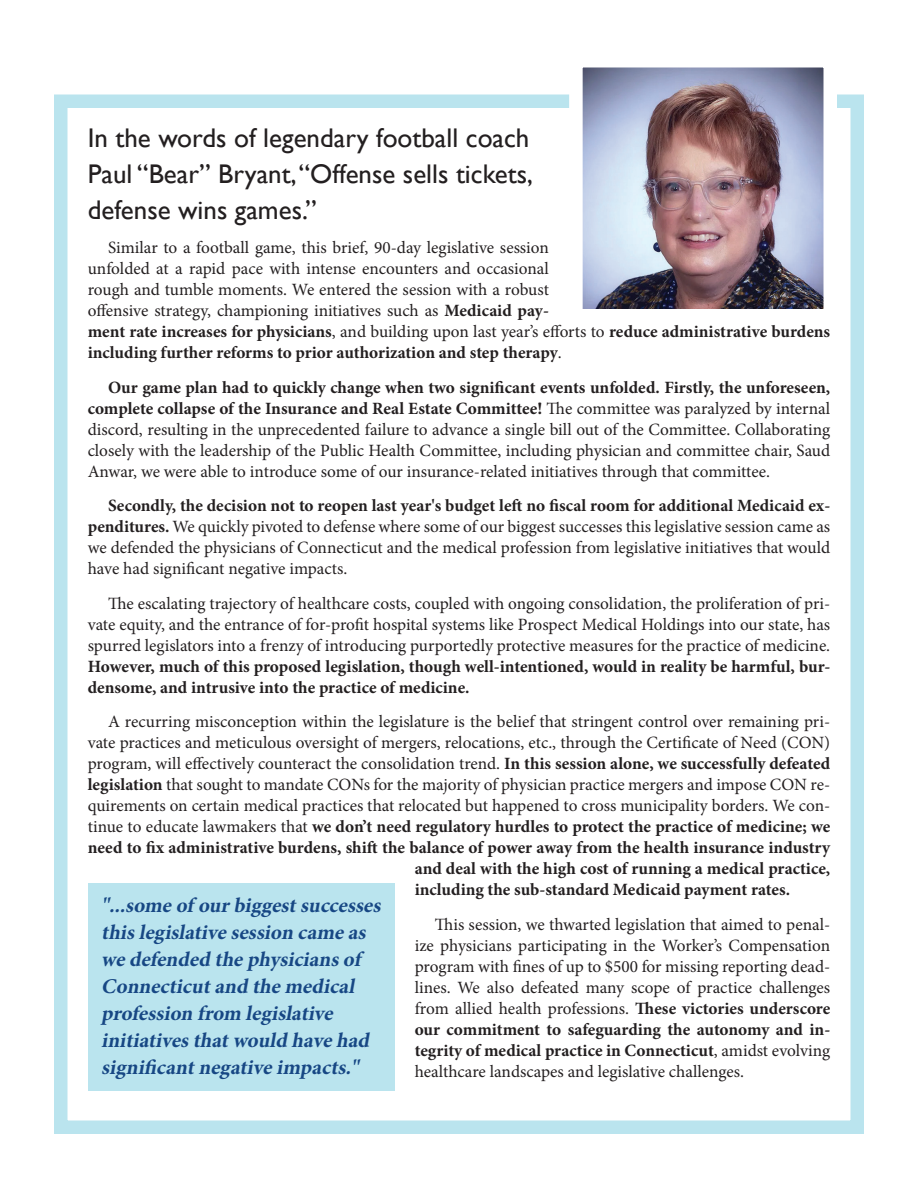
<style>
.page{position:relative;width:918px;height:1188px;background:#fff}
.page>*{position:absolute;margin:0;border:0;box-sizing:border-box;transform-origin:0 0}
.t1{font:27px/36px "Gill Sans";color:#231f20}
.t2{font:italic 700 21px/27px "Minion Pro";color:#174784}
.t3{font:17.25px/21px "Minion Pro";color:#231f20;text-align:justify}
.t4{font:700 17.25px "Minion Pro";color:#231f20}
.s1{font-weight:700}
.s2{font-weight:400}
</style>
<div class="page">
<div style="left:54px;top:94px;width:810px;height:1040px;border:14px solid #bae4ee"></div>
<img style="left:584px;top:69px;width:238px;height:240px">
<div style="left:88px;top:883px;width:306px;height:208px;background:#bae4ee"></div>
<p class="t1" style="left:88px;top:120px;width:447px">In the words of legendary football coach<br>Paul “Bear” Bryant, “Offense sells tickets, defense wins games.”</p>
<p class="t3" style="left:88px;top:237px;width:744px;text-align:left;text-indent:20px">Similar to a football game, this brief, 90-day legislative session<br>unfolded at a rapid pace with intense encounters and occasional<br>rough and tumble moments. We entered the session with a robust<br>offensive strategy, championing initiatives such as <span class="s1">Medicaid pay-<br>ment rate increases for physicians</span>, and building upon last year’s efforts to <span class="s1">reduce administrative burdens including further reforms to prior authorization and step therapy</span>.</p>
<p class="t3" style="left:88px;top:377px;width:744px;text-indent:20px"><span class="s1">Our game plan had to quickly change when two significant events unfolded. Firstly, the unforeseen, complete collapse of the Insurance and Real Estate Committee!</span> The committee was paralyzed by internal discord, resulting in the unprecedented failure to advance a single bill out of the Committee. Collaborating closely with the leadership of the Public Health Committee, including physician and committee chair, Saud Anwar, we were able to introduce some of our insurance-related initiatives through that committee.</p>
<p class="t3" style="left:88px;top:495px;width:744px;text-indent:20px"><span class="s1">Secondly, the decision not to reopen last year's budget left no fiscal room for additional Medicaid ex&shy;penditures.</span> We quickly pivoted to defense where some of our biggest successes this legislative session came as we defended the physicians of Connecticut and the medical profession from legislative initiatives that would have had significant negative impacts.</p>
<p class="t3" style="left:88px;top:593px;width:744px;text-indent:20px">The escalating trajectory of healthcare costs, coupled with ongoing consolidation, the proliferation of pri&shy;vate equity, and the entrance of for-profit hospital systems like Prospect Medical Holdings into our state, has spurred legislators into a frenzy of introducing purportedly protective measures for the practice of medicine.<br><span class="s1">However, much of this proposed legislation, though well-intentioned, would in reality be harmful, bur&shy;densome, and intrusive into the practice of medicine.</span></p>
<p class="t3" style="left:108px;top:711px;width:724px">A recurring misconception within the legislature is the belief that stringent control over remaining pri-</p>
<p class="t3" style="left:88px;top:732px;width:744px">vate practices and meticulous oversight of mergers, relocations, etc., through the Certificate of Need (CON)</p>
<p class="t3" style="left:88px;top:753px;width:744px">program, will effectively counteract the consolidation trend. <span class="s1">In this session alone, we successfully defeated</span></p>
<p class="t3" style="left:88px;top:774px;width:744px"><span class="s1">legislation</span> that sought to mandate CONs for the majority of physician practice mergers and impose CON re-</p>
<p class="t3" style="left:88px;top:795px;width:744px">quirements on certain medical practices that relocated but happened to cross municipality borders. We con-</p>
<p class="t4" style="left:88px;top:815px;width:744px"><span class="s2">tinue to educate lawmakers that</span> we don’t need regulatory hurdles to protect the practice of medicine; we</p>
<p class="t4" style="left:88px;top:836px;width:744px">need to fix administrative burdens, shift the balance of power away from the health insurance industry</p>
<p class="t4" style="left:415px;top:857px;width:417px">and deal with the high cost of running a medical practice,</p>
<p class="t4" style="left:415px;top:878px;width:377px">including the sub-standard Medicaid payment rates.</p>
<p class="t3" style="left:415px;top:914px;width:417px;text-indent:20px">This session, we thwarted legislation that aimed to penal&shy;ize physicians participating in the Worker’s Compensation program with fines of up to $500 for missing reporting dead&shy;lines. We also defeated many scope of practice challenges from allied health professions. <span class="s1">These victories underscore our commitment to safeguarding the autonomy and in&shy;tegrity of medical practice in Connecticut</span>, amidst evolving healthcare landscapes and legislative challenges.</p>
<p class="t2" style="left:101px;top:892px;width:286px">"...someof ourbiggestsuccesses thislegislativesession cameas wedefended thephysiciansof<br>Connecticutand themedical profession from legislative initiativesthatwould havehad significantnegativeimpacts."</p>
</div>
